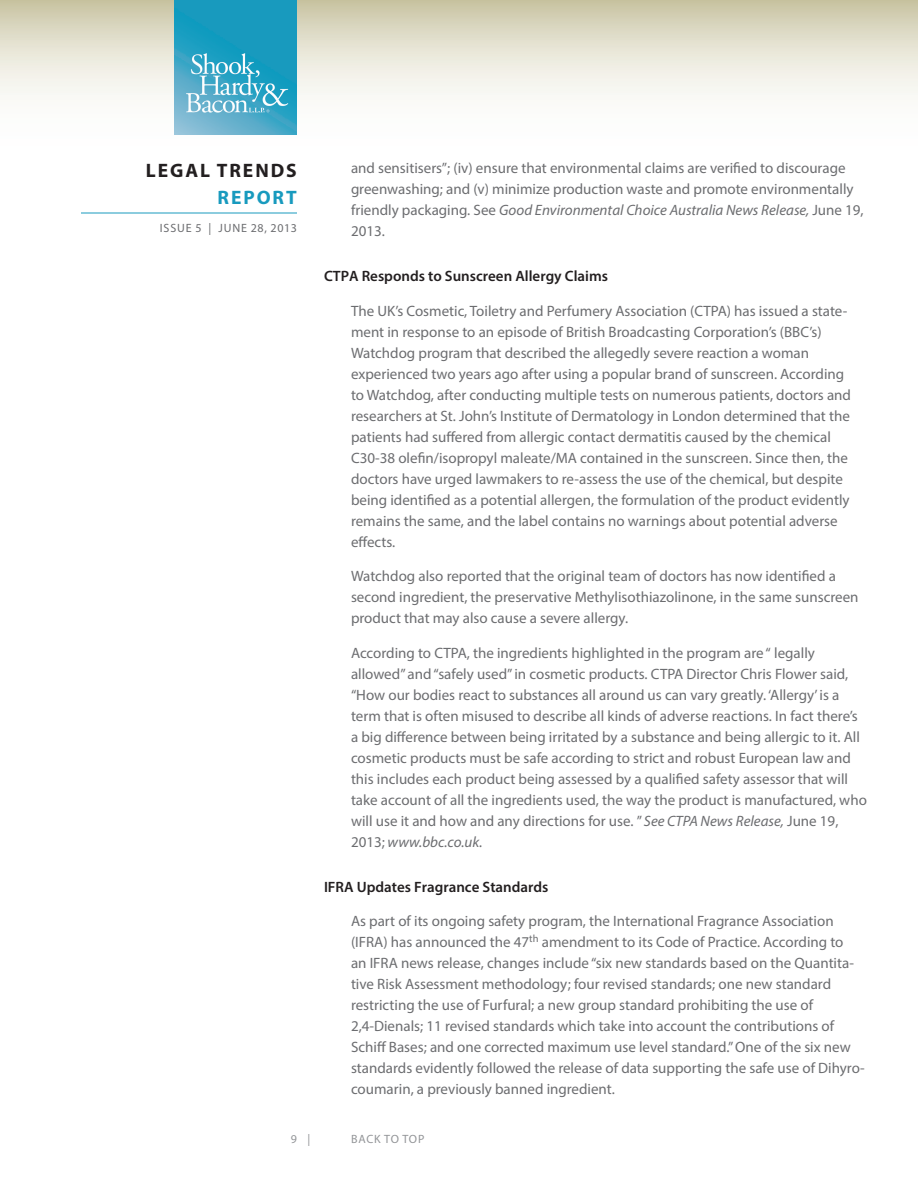
<style>
.page{position:relative;width:918px;height:1188px;background:#fff}
.page>*{position:absolute;margin:0;border:0;box-sizing:border-box;transform-origin:0 0}
.t1{font:700 19.5px "Myriad Pro";letter-spacing:.1em;color:#231f20}
.t2{font:700 19.5px "Myriad Pro";letter-spacing:.1em;color:#189abe}
.Body{font:15px/21px "Myriad Pro";color:#6c6d70}
.Subhead{font:600 15px "Myriad Pro";color:#231f20}
.t3{font:12px "Myriad Pro";letter-spacing:.07em;color:#6c6d70}
.t4{font:12px "Myriad Pro";letter-spacing:.06em;color:#939598}
.s1{font-style:italic}
</style>
<div class="page">
<svg style="left:0;top:0;width:918px;height:135px"></svg>
<hr style="left:81px;top:213px;width:216px;height:1px;background:#189abe">
<img style="left:175px;top:0;width:122px;height:135px">
<h1 class="t1" style="left:146px;top:157px;width:152px">LEGAL TRENDS</h1>
<h1 class="t2" style="left:218px;top:184px;width:81px">REPORT</h1>
<p class="t3" style="left:160px;top:221px;width:139px">ISSUE 5 | JUNE 28, 2013</p>
<p class="Body" style="left:351px;top:157px;width:514px">and sensitisers”; (iv) ensure that environmental claims are verified to discourage greenwashing; and (v) minimize production waste and promote environmentally friendly packaging. See <span class="s1">Good Environmental Choice Australia News Release,</span> June 19, 2013.</p>
<p class="Subhead" style="left:324px;top:267px;width:286px">CTPA Responds to Sunscreen Allergy Claims</p>
<p class="Body" style="left:351px;top:300px;width:502px">The UK’s Cosmetic, Toiletry and Perfumery Association (CTPA) has issued a state&shy;ment in response to an episode of British Broadcasting Corporation’s (BBC’s)<br>Watchdog program that described the allegedly severe reaction a woman experienced two years ago after using a popular brand of sunscreen. According to Watchdog, after conducting multiple tests on numerous patients, doctors and researchers at St. John’s Institute of Dermatology in London determined that the patients had suffered from allergic contact dermatitis caused by the chemical C30-38 olefin/isopropyl maleate/MA contained in the sunscreen. Since then, the doctors have urged lawmakers to re-assess the use of the chemical, but despite being identified as a potential allergen, the formulation of the product evidently remains the same, and the label contains no warnings about potential adverse effects.</p>
<p class="Body" style="left:351px;top:565px;width:509px">Watchdog also reported that the original team of doctors has now identified a second ingredient, the preservative Methylisothiazolinone, in the same sunscreen product that may also cause a severe allergy.</p>
<p class="Body" style="left:351px;top:642px;width:517px">According to CTPA, the ingredients highlighted in the program are “ legally allowed” and “safely used” in cosmetic products. CTPA Director Chris Flower said, “How our bodies react to substances all around us can vary greatly. ‘Allergy’ is a term that is often misused to describe all kinds of adverse reactions. In fact there’s a big difference between being irritated by a substance and being allergic to it. All cosmetic products must be safe according to strict and robust European law and this includes each product being assessed by a qualified safety assessor that will take account of all the ingredients used, the way the product is manufactured, who will use it and how and any directions for use. ” <span class="s1">See CTPA News Release,</span> June 19, 2013; <span class="s1">www.bbc.co.uk.</span></p>
<p class="Subhead" style="left:324px;top:877px;width:226px">IFRA Updates Fragrance Standards</p>
<p class="Body" style="left:351px;top:910px;width:515px">As part of its ongoing safety program, the International Fragrance Association (IFRA) has announced the 47<sup>th</sup> amendment to its Code of Practice. According to<br>an IFRA news release, changes include “six new standards based on the Quantita&shy;tive Risk Assessment methodology; four revised standards; one new standard restricting the use of Furfural; a new group standard prohibiting the use of 2,4-Dienals; 11 revised standards which take into account the contributions of Schiff Bases; and one corrected maximum use level standard.” One of the six new standards evidently followed the release of data supporting the safe use of Dihyro&shy;coumarin, a previously banned ingredient.</p>
<p class="t4" style="left:291px;top:1132px;width:21px">9 |</p>
<p class="t4" style="left:351px;top:1132px;width:75px">BACK TO TOP</p>
</div>
